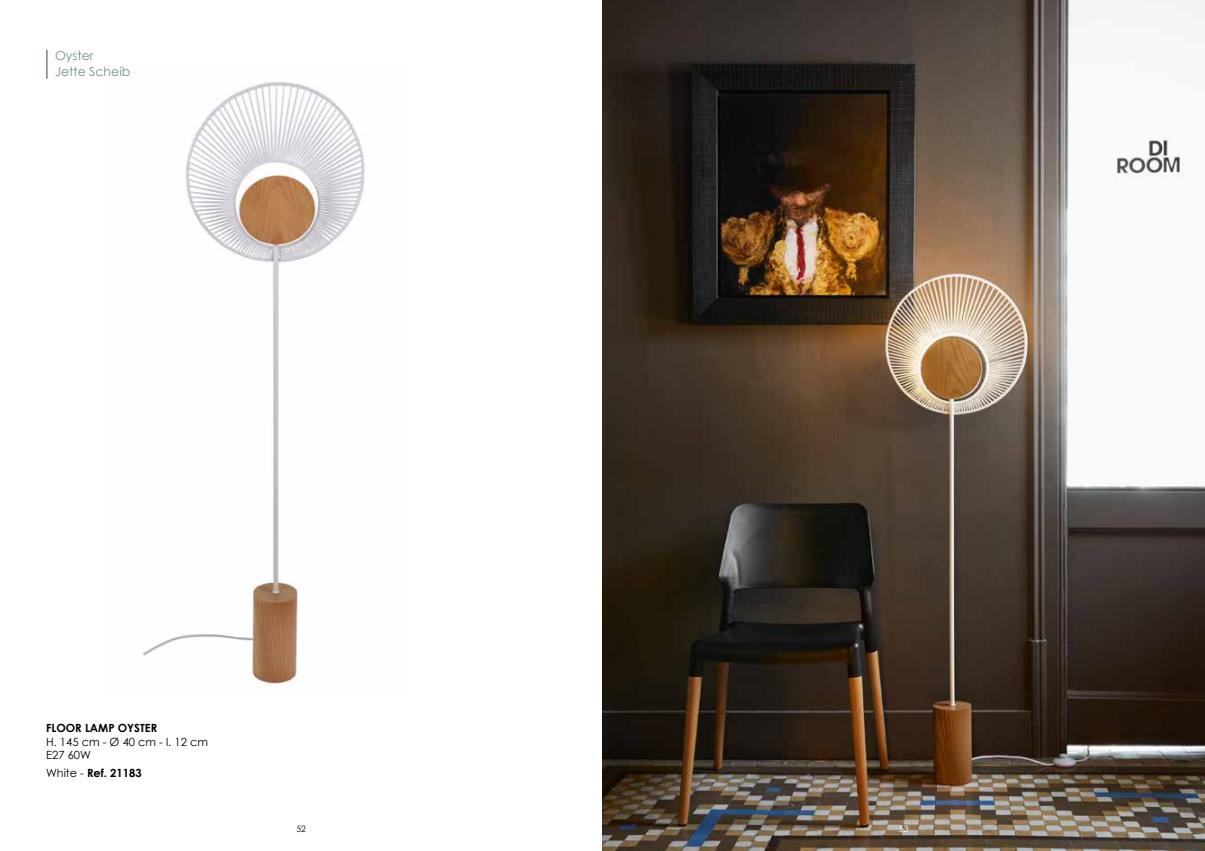
<style>
.page{position:relative;width:1205px;height:851px;background:#fff}
.page>*{position:absolute;margin:0;border:0;box-sizing:border-box;transform-origin:0 0}
.t1{font:12.5px/16.2px "Century Gothic";color:#75917e}
.t2{font:11.25px/13.8px "Century Gothic";color:#000}
.t3{font:700 11.25px "Century Gothic";color:#000}
.t4{font:8.75px "Century Gothic";color:#000}
.t5{font:8.75px "Century Gothic";color:#fff}
.s1{font-weight:700}
.s2{font-size:11.38px}
.s3{font-weight:400}
</style>
<div class="page">
<img style="left:602px;top:0;width:603px;height:850px">
<img style="left:142px;top:82px;width:223px;height:602px">
<hr style="left:46px;top:50px;width:2px;height:29px;background:#75917e">
<p class="t1" style="left:55px;top:47px;width:77px">Oyster<br>Jette Scheib</p>
<p class="t2" style="left:46px;top:720px;width:163px"><span class="s1">FLOOR LAMP OYSTER<br></span>H. 145 cm - <span class="s2">Ø</span> 40 cm - l. 12 cm<br>E27 60W</p>
<p class="t3" style="left:46px;top:763px;width:97px"><span class="s3">White -</span> Ref. 21183</p>
<p class="t4" style="left:296px;top:822px;width:11px">52</p>
<p class="t5" style="left:899px;top:822px;width:11px">53</p>
</div>
